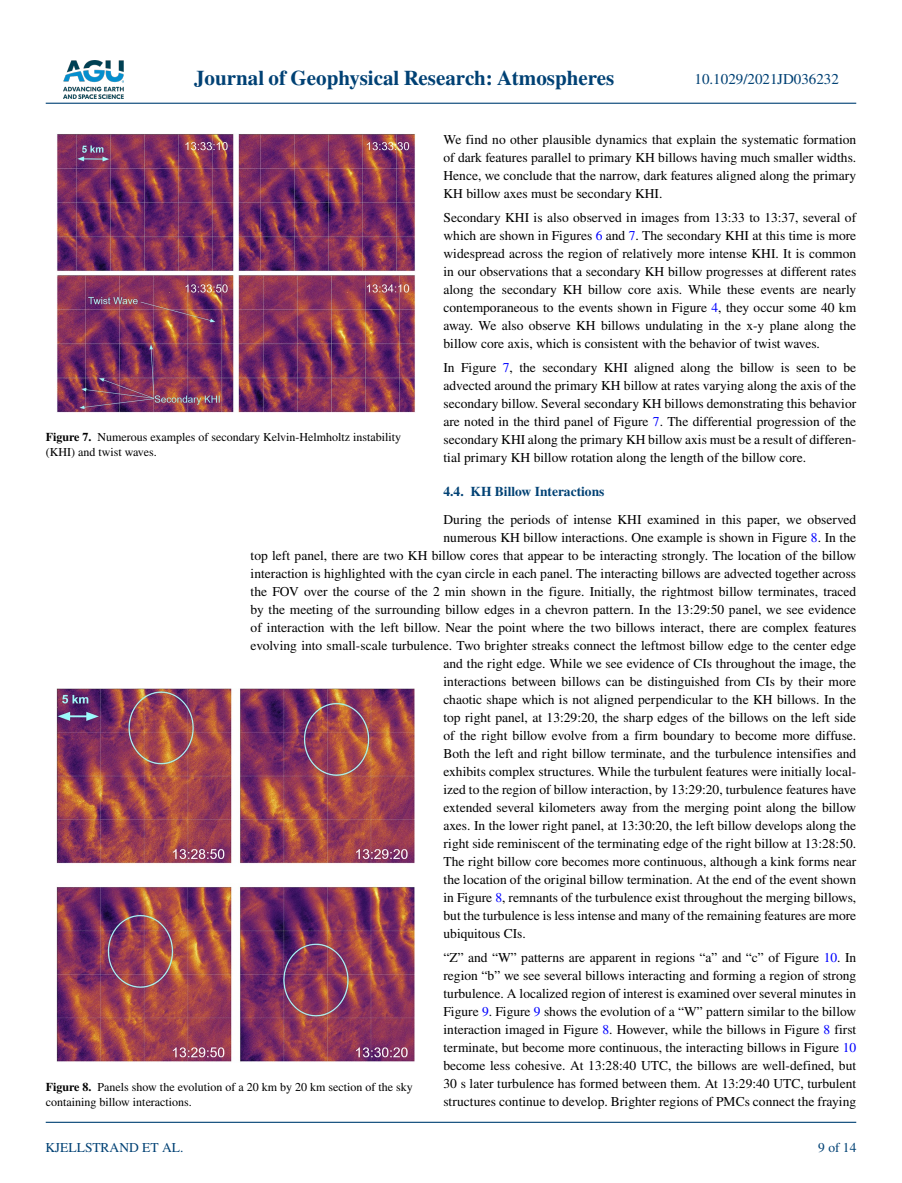
<style>
.page{position:relative;width:902px;height:1183px;background:#fff}
.page>*{position:absolute;margin:0;border:0;box-sizing:border-box;transform-origin:0 0}
.t1{font:700 21px "STIX";color:#004174}
.t2{font:15px "STIX";color:#004174}
.t3{font:13.5px/18px "STIX";color:#000;text-align:justify}
.t4{font:700 13.5px "STIX";color:#004174}
.t5{font:13.5px "STIX";color:#004174}
.t6{font:12px/15px "STIX";color:#000}
.s1{color:#00f}
.s2{font-weight:700}
</style>
<div class="page">
<img style="left:63px;top:60px;width:60px;height:39px">
<hr style="left:46px;top:103px;width:810px;height:1px;background:#004174">
<hr style="left:46px;top:1121px;width:810px;height:1px;background:#004174">
<img style="left:56px;top:134px;width:359px;height:278px">
<img style="left:56px;top:688px;width:359px;height:374px">
<h1 class="t1" style="left:194px;top:66px;width:422px">Journal of Geophysical Research: Atmospheres</h1>
<p class="t2" style="left:694px;top:69px;width:146px">10.1029/2021JD036232</p>
<p class="t3" style="left:443px;top:131px;width:414px">We find no other plausible dynamics that explain the systematic formation of dark features parallel to primary KH billows having much smaller widths.<br>Hence, we conclude that the narrow, dark features aligned along the primary KH billow axes must be secondary KHI.</p>
<p class="t3" style="left:443px;top:209px;width:414px">Secondary KHI is also observed in images from 13:33 to 13:37, several of which are shown in Figures <span class="s1">6</span> and <span class="s1">7</span>. The secondary KHI at this time is more widespread across the region of relatively more intense KHI. It is common in our observations that a secondary KH billow progresses at different rates along the secondary KH billow core axis. While these events are nearly contemporaneous to the events shown in Figure <span class="s1">4</span>, they occur some 40 km away. We also observe KH billows undulating in the x-y plane along the billow core axis, which is consistent with the behavior of twist waves.</p>
<p class="t3" style="left:443px;top:359px;width:414px">In Figure <span class="s1">7</span>, the secondary KHI aligned along the billow is seen to be advected around the primary KH billow at rates varying along the axis of the secondary billow. Several secondary KH billows demonstrating this behavior are noted in the third panel of Figure <span class="s1">7</span>. The differential progression of the secondary KHI along the primary KH billow axis must be a result of differen&shy;tial primary KH billow rotation along the length of the billow core.</p>
<p class="t4" style="left:443px;top:484px;width:162px">4.4. KH Billow Interactions</p>
<p class="t3" style="left:443px;top:510px;width:414px">During the periods of intense KHI examined in this paper, we observed</p>
<p class="t3" style="left:443px;top:528px;width:414px">numerous KH billow interactions. One example is shown in Figure <span class="s1">8</span>. In the</p>
<p class="t3" style="left:250px;top:546px;width:607px">top left panel, there are two KH billow cores that appear to be interacting strongly. The location of the billow</p>
<p class="t3" style="left:250px;top:564px;width:607px">interaction is highlighted with the cyan circle in each panel. The interacting billows are advected together across</p>
<p class="t3" style="left:250px;top:582px;width:607px">the FOV over the course of the 2 min shown in the figure. Initially, the rightmost billow terminates, traced</p>
<p class="t3" style="left:250px;top:600px;width:607px">by the meeting of the surrounding billow edges in a chevron pattern. In the 13:29:50 panel, we see evidence</p>
<p class="t3" style="left:250px;top:618px;width:607px">of interaction with the left billow. Near the point where the two billows interact, there are complex features</p>
<p class="t3" style="left:250px;top:636px;width:607px">evolving into small-scale turbulence. Two brighter streaks connect the leftmost billow edge to the center edge</p>
<p class="t3" style="left:443px;top:654px;width:414px">and the right edge. While we see evidence of CIs throughout the image, the</p>
<p class="t3" style="left:443px;top:672px;width:414px">interactions between billows can be distinguished from CIs by their more</p>
<p class="t3" style="left:443px;top:690px;width:414px">chaotic shape which is not aligned perpendicular to the KH billows. In the</p>
<p class="t3" style="left:443px;top:708px;width:414px">top right panel, at 13:29:20, the sharp edges of the billows on the left side</p>
<p class="t3" style="left:443px;top:726px;width:414px">of the right billow evolve from a firm boundary to become more diffuse.</p>
<p class="t3" style="left:443px;top:744px;width:414px">Both the left and right billow terminate, and the turbulence intensifies and</p>
<p class="t3" style="left:443px;top:762px;width:414px">exhibits complex structures. While the turbulent features were initially local-</p>
<p class="t3" style="left:443px;top:780px;width:414px">ized to the region of billow interaction, by 13:29:20, turbulence features have</p>
<p class="t3" style="left:443px;top:798px;width:414px">extended several kilometers away from the merging point along the billow</p>
<p class="t3" style="left:443px;top:816px;width:414px">axes. In the lower right panel, at 13:30:20, the left billow develops along the</p>
<p class="t3" style="left:443px;top:834px;width:414px">right side reminiscent of the terminating edge of the right billow at 13:28:50.</p>
<p class="t3" style="left:443px;top:852px;width:414px">The right billow core becomes more continuous, although a kink forms near</p>
<p class="t3" style="left:443px;top:870px;width:414px">the location of the original billow termination. At the end of the event shown</p>
<p class="t3" style="left:443px;top:888px;width:414px">in Figure <span class="s1">8</span>, remnants of the turbulence exist throughout the merging billows,</p>
<p class="t3" style="left:443px;top:906px;width:414px">but the turbulence is less intense and many of the remaining features are more</p>
<p class="t3" style="left:443px;top:924px;width:84px">ubiquitous CIs.</p>
<p class="t3" style="left:443px;top:948px;width:414px">“Z” and “W” patterns are apparent in regions “a” and “c” of Figure <span class="s1">10</span>. In region “b” we see several billows interacting and forming a region of strong turbulence. A localized region of interest is examined over several minutes in Figure <span class="s1">9</span>. Figure <span class="s1">9</span> shows the evolution of a “W” pattern similar to the billow interaction imaged in Figure <span class="s1">8</span>. However, while the billows in Figure <span class="s1">8</span> first terminate, but become more continuous, the interacting billows in Figure <span class="s1">10 </span>become less cohesive. At 13:28:40 UTC, the billows are well-defined, but 30 s later turbulence has formed between them. At 13:29:40 UTC, turbulent structures continue to develop. Brighter regions of PMCs connect the fraying</p>
<p class="t6" style="left:46px;top:430px;width:357px"><span class="s2">Figure 7.</span> Numerous examples of secondary Kelvin-Helmholtz instability (KHI) and twist waves.</p>
<p class="t6" style="left:46px;top:1080px;width:368px"><span class="s2">Figure 8.</span> Panels show the evolution of a 20 km by 20 km section of the sky containing billow interactions.</p>
<p class="t5" style="left:45px;top:1138px;width:139px">KJELLSTRAND ET AL.</p>
<p class="t5" style="left:818px;top:1138px;width:40px">9 of 14</p>
</div>
